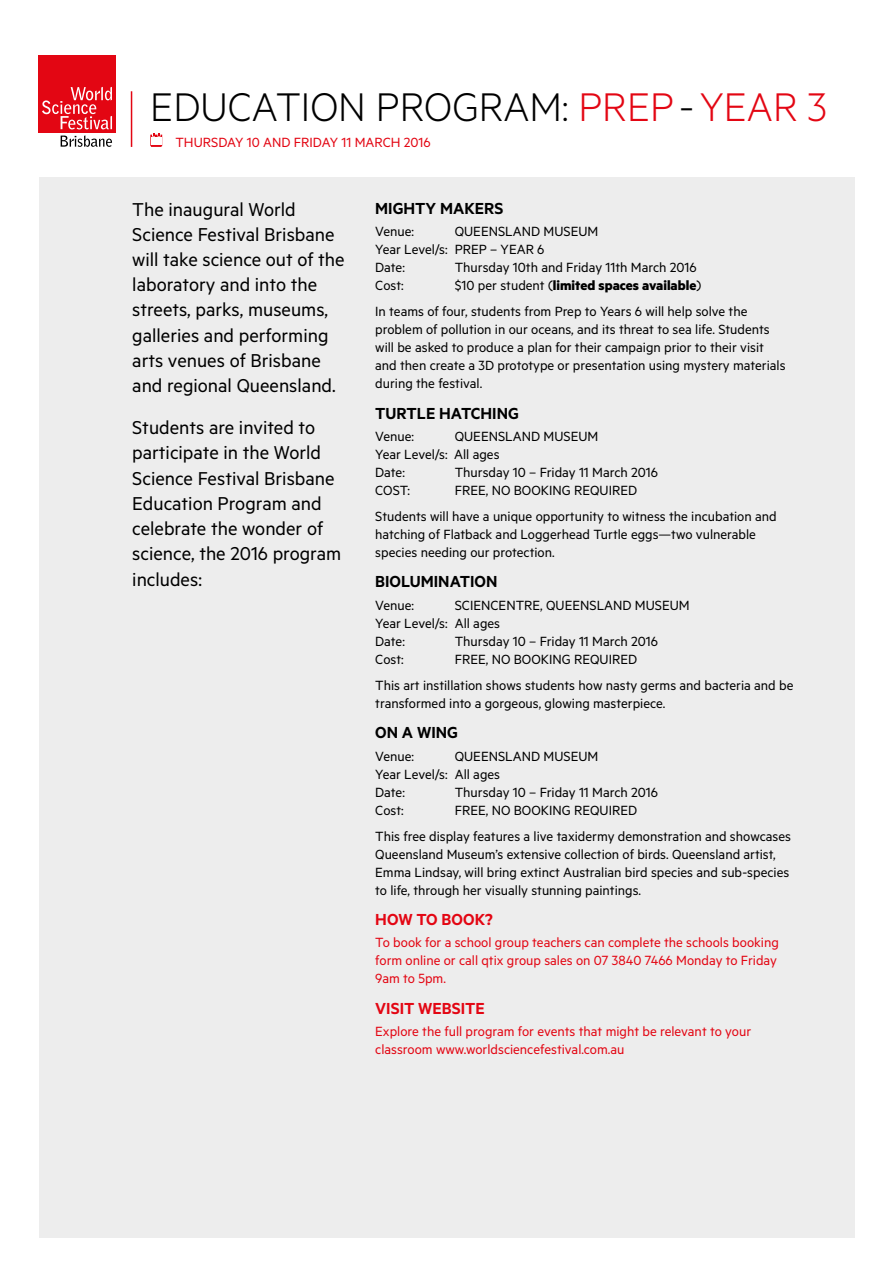
<style>
.page{position:relative;width:893px;height:1263px;background:#fff}
.page>*{position:absolute;margin:0;border:0;box-sizing:border-box;transform-origin:0 0}
.t1{font:300 45px "Metric";color:#000}
.t2{font:21px/25.2px "Metric";color:#000}
.t3{font:600 18px "Metric";color:#000}
.t4{font:600 18px "Metric";color:#e30613}
.t5{font:15px/18px "Metric";color:#000}
.t6{font:15px/18px "Metric";color:#e30613}
.s1{color:#e30613}
.s2{font-weight:700}
</style>
<div class="page">
<div style="left:39px;top:177px;width:816px;height:1060px;background:#ededed"></div>
<div style="left:38px;top:56px;width:78px;height:77px;background:#e30613"></div>
<svg style="left:42px;top:87px;width:70px;height:42px"></svg>
<svg style="left:61px;top:135px;width:51px;height:12px"></svg>
<svg style="left:150px;top:133px;width:12px;height:14px"></svg>
<div style="left:151px;top:137px;width:11px;height:8px;background:#fff"></div>
<hr style="left:131px;top:91px;width:1px;height:56px;background:#e30613">
<h1 class="t1" style="left:150px;top:80px;width:678px">EDUCATION PROGRAM: <span class="s1">PREP</span>-<span class="s1">YEAR 3</span></h1>
<p class="t6" style="left:175px;top:133px;width:257px">THURSDAY 10 AND FRIDAY 11 MARCH 2016</p>
<h2 class="t2" style="left:132px;top:196px;width:214px">The inaugural World<br>Science Festival Brisbane will take science out of the laboratory and into the streets, parks, museums, galleries and performing arts venues of Brisbane and regional Queensland.</h2>
<h2 class="t2" style="left:132px;top:414px;width:210px">Students are invited to participate in the World<br>Science Festival Brisbane<br>Education Program and celebrate the wonder of science, the 2016 program includes:</h2>
<p class="t3" style="left:375px;top:197px;width:130px">MIGHTY MAKERS</p>
<p class="t5" style="left:375px;top:222px;width:40px">Venue:</p>
<p class="t5" style="left:375px;top:222px;width:225px;text-indent:80px">QUEENSLAND MUSEUM<br>Year Level/s: PREP – YEAR 6<br>Date:</p>
<p class="t5" style="left:455px;top:258px;width:243px">Thursday 10th and Friday 11th March 2016</p>
<p class="t5" style="left:375px;top:271px;width:374px;line-height:26.5px;text-indent:80px">$10 per student (<span class="s2">limited spaces available</span>)<br>In teams of four, students from Prep to Years 6 will help solve the</p>
<p class="t5" style="left:375px;top:320px;width:412px">problem of pollution in our oceans, and its threat to sea life. Students will be asked to produce a plan for their campaign prior to their visit and then create a 3D prototype or presentation using mystery materials during the festival.</p>
<p class="t3" style="left:375px;top:402px;width:145px">TURTLE HATCHING</p>
<p class="t5" style="left:375px;top:427px;width:40px">Venue:</p>
<p class="t5" style="left:375px;top:276px;width:30px">Cost:</p>
<p class="t5" style="left:375px;top:427px;width:225px;text-indent:80px">QUEENSLAND MUSEUM<br>Year Level/s: All ages<br>Date:</p>
<p class="t5" style="left:455px;top:463px;width:205px">Thursday 10 – Friday 11 March 2016</p>
<p class="t5" style="left:375px;top:476px;width:403px;line-height:26.5px;text-indent:80px">FREE, NO BOOKING REQUIRED<br>Students will have a unique opportunity to witness the incubation and</p>
<p class="t5" style="left:375px;top:525px;width:382px">hatching of Flatback and Loggerhead Turtle eggs—two vulnerable species needing our protection.</p>
<p class="t3" style="left:375px;top:571px;width:124px">BIOLUMINATION</p>
<p class="t5" style="left:375px;top:595px;width:40px">Venue:</p>
<p class="t5" style="left:375px;top:481px;width:36px">COST:</p>
<p class="t5" style="left:375px;top:595px;width:316px;text-indent:80px">SCIENCENTRE, QUEENSLAND MUSEUM<br>Year Level/s: All ages<br>Date:</p>
<p class="t5" style="left:455px;top:631px;width:205px">Thursday 10 – Friday 11 March 2016</p>
<p class="t5" style="left:375px;top:645px;width:420px;line-height:26.5px;text-indent:80px">FREE, NO BOOKING REQUIRED<br>This art instillation shows students how nasty germs and bacteria and be</p>
<p class="t5" style="left:375px;top:694px;width:292px">transformed into a gorgeous, glowing masterpiece.</p>
<p class="t3" style="left:375px;top:722px;width:84px">ON A WING</p>
<p class="t5" style="left:375px;top:746px;width:40px">Venue:</p>
<p class="t5" style="left:375px;top:649px;width:30px">Cost:</p>
<p class="t5" style="left:375px;top:746px;width:225px;text-indent:80px">QUEENSLAND MUSEUM<br>Year Level/s: All ages<br>Date:</p>
<p class="t5" style="left:455px;top:782px;width:205px">Thursday 10 – Friday 11 March 2016</p>
<p class="t5" style="left:375px;top:796px;width:417px;line-height:26.5px;text-indent:80px">FREE, NO BOOKING REQUIRED<br>This free display features a live taxidermy demonstration and showcases</p>
<p class="t5" style="left:375px;top:845px;width:416px">Queensland Museum’s extensive collection of birds. Queensland artist,<br>Emma Lindsay, will bring extinct Australian bird species and sub-species to life, through her visually stunning paintings.</p>
<p class="t4" style="left:375px;top:909px;width:119px">HOW TO BOOK?</p>
<p class="t6" style="left:375px;top:933px;width:405px">To book for a school group teachers can complete the schools booking form online or call qtix group sales on 07 3840 7466 Monday to Friday<br>9am to 5pm.</p>
<p class="t4" style="left:375px;top:997px;width:111px">VISIT WEBSITE</p>
<p class="t6" style="left:375px;top:1022px;width:377px">Explore the full program for events that might be relevant to your classroom www.worldsciencefestival.com.au</p>
<p class="t5" style="left:375px;top:800px;width:30px">Cost:</p>
</div>
